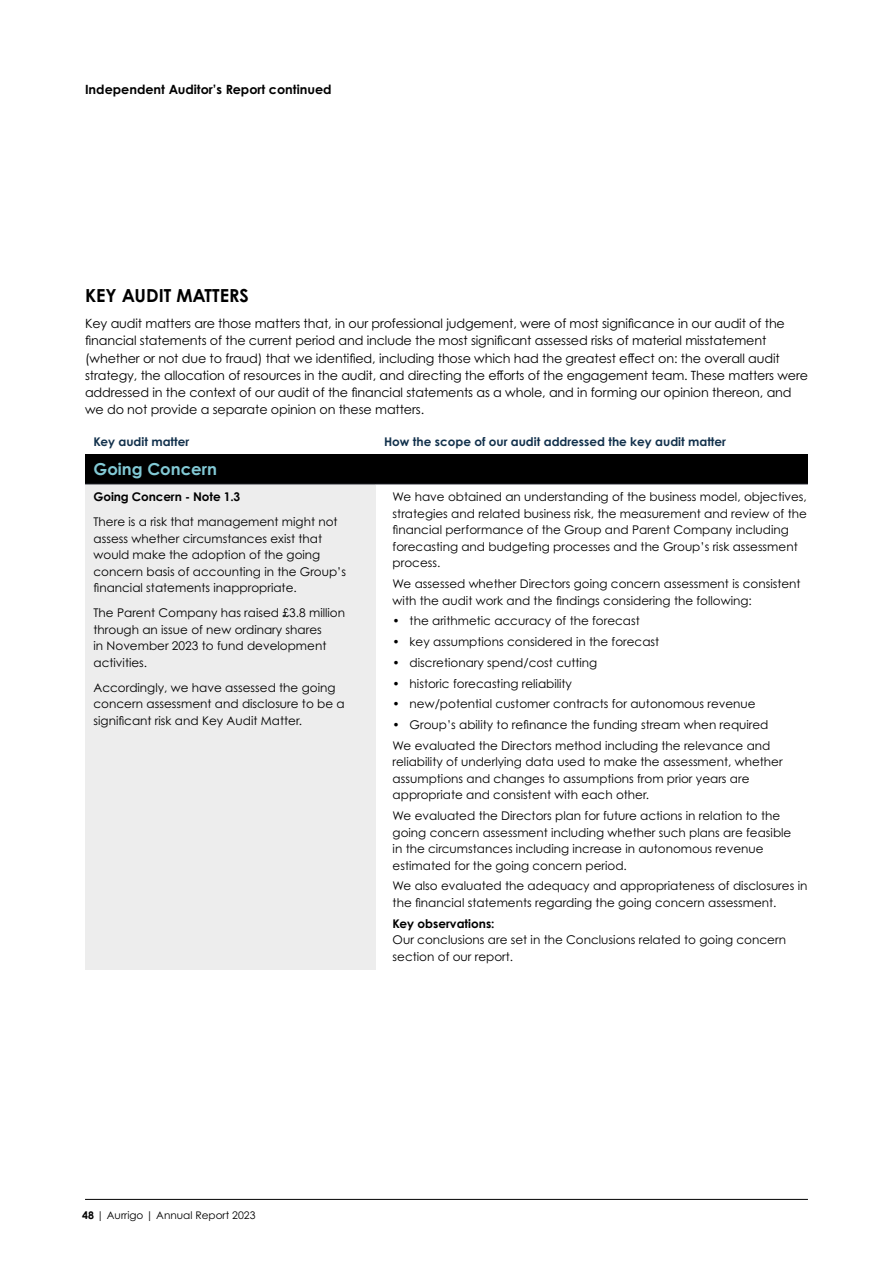
<style>
.page{position:relative;width:893px;height:1263px;background:#fff}
.page>*{position:absolute;margin:0;border:0;box-sizing:border-box;transform-origin:0 0}
.t1{font:700 18px "Century Gothic Pro";color:#000}
.t2{font:700 16.5px "Century Gothic Pro";color:#82c9d5}
.t3{font:12.75px/17.2px "Century Gothic Pro";letter-spacing:-.01em;color:#000}
.t4{font:700 12.75px "Century Gothic Pro";color:#000}
.t5{font:12px/16.5px "Century Gothic Pro";color:#000}
.t6{font:700 12px "Century Gothic Pro";color:#12314c}
.t7{font:700 12px "Century Gothic Pro";letter-spacing:-.005em;color:#000}
.t8{font:10.5px "Century Gothic Pro";color:#000}
.s1{font-weight:700}
</style>
<div class="page">
<hr style="left:85px;top:1199px;width:723px;height:1px;background:#000">
<div style="left:85px;top:455px;width:723px;height:29px;background:#000"></div>
<div style="left:85px;top:484px;width:291px;height:485px;background:#ededed"></div>
<hr style="left:85px;top:484px;width:291px;height:1px;background:#1d1f27">
<hr style="left:376px;top:484px;width:432px;height:1px;background:#1d1f27">
<p class="t4" style="left:85px;top:82px;width:248px">Independent Auditor’s Report continued</p>
<h1 class="t1" style="left:85px;top:285px;width:165px">KEY AUDIT MATTERS</h1>
<p class="t3" style="left:85px;top:315px;width:724px">Key audit matters are those matters that, in our professional judgement, were of most significance in our audit of the financial statements of the current period and include the most significant assessed risks of material misstatement (whether or not due to fraud) that we identified, including those which had the greatest effect on: the overall audit strategy, the allocation of resources in the audit, and directing the efforts of the engagement team. These matters were addressed in the context of our audit of the financial statements as a whole, and in forming our opinion thereon, and we do not provide a separate opinion on these matters.</p>
<p class="t6" style="left:94px;top:434px;width:97px">Key audit matter</p>
<p class="t6" style="left:384px;top:434px;width:343px">How the scope of our audit addressed the key audit matter</p>
<h2 class="t2" style="left:94px;top:459px;width:125px">Going Concern</h2>
<p class="t7" style="left:94px;top:489px;width:148px">Going Concern - Note 1.3</p>
<p class="t5" style="left:94px;top:514px;width:254px">There is a risk that management might not assess whether circumstances exist that would make the adoption of the going concern basis of accounting in the Group’s financial statements inappropriate.</p>
<p class="t5" style="left:94px;top:605px;width:253px">The Parent Company has raised £3.8 million through an issue of new ordinary shares<br>in November 2023 to fund development activities.</p>
<p class="t5" style="left:94px;top:679px;width:253px">Accordingly, we have assessed the going concern assessment and disclosure to be a significant risk and Key Audit Matter.</p>
<p class="t5" style="left:393px;top:489px;width:416px">We have obtained an understanding of the business model, objectives, strategies and related business risk, the measurement and review of the financial performance of the Group and Parent Company including forecasting and budgeting processes and the Group’s risk assessment process.</p>
<p class="t5" style="left:393px;top:575px;width:409px">We assessed whether Directors going concern assessment is consistent with the audit work and the findings considering the following:</p>
<p class="t5" style="left:393px;top:613px;width:249px">• the arithmetic accuracy of the forecast</p>
<p class="t5" style="left:393px;top:633px;width:268px">• key assumptions considered in the forecast</p>
<p class="t5" style="left:393px;top:654px;width:206px">• discretionary spend/cost cutting</p>
<p class="t5" style="left:393px;top:675px;width:181px">• historic forecasting reliability</p>
<p class="t5" style="left:393px;top:696px;width:365px">• new/potential customer contracts for autonomous revenue</p>
<p class="t5" style="left:393px;top:714px;width:379px;line-height:20.7px">• Group’s ability to refinance the funding stream when required<br>We evaluated the Directors method including the relevance and</p>
<p class="t5" style="left:393px;top:754px;width:391px">reliability of underlying data used to make the assessment, whether assumptions and changes to assumptions from prior years are appropriate and consistent with each other.</p>
<p class="t5" style="left:393px;top:807px;width:400px">We evaluated the Directors plan for future actions in relation to the going concern assessment including whether such plans are feasible in the circumstances including increase in autonomous revenue estimated for the going concern period.</p>
<p class="t5" style="left:393px;top:878px;width:416px">We also evaluated the adequacy and appropriateness of disclosures in the financial statements regarding the going concern assessment.</p>
<p class="t7" style="left:393px;top:916px;width:103px">Key observations:</p>
<p class="t5" style="left:393px;top:931px;width:395px">Our conclusions are set in the Conclusions related to going concern section of our report.</p>
<p class="t8" style="left:82px;top:1208px;width:175px"><span class="s1">48</span> | Aurrigo | Annual Report 2023</p>
</div>
